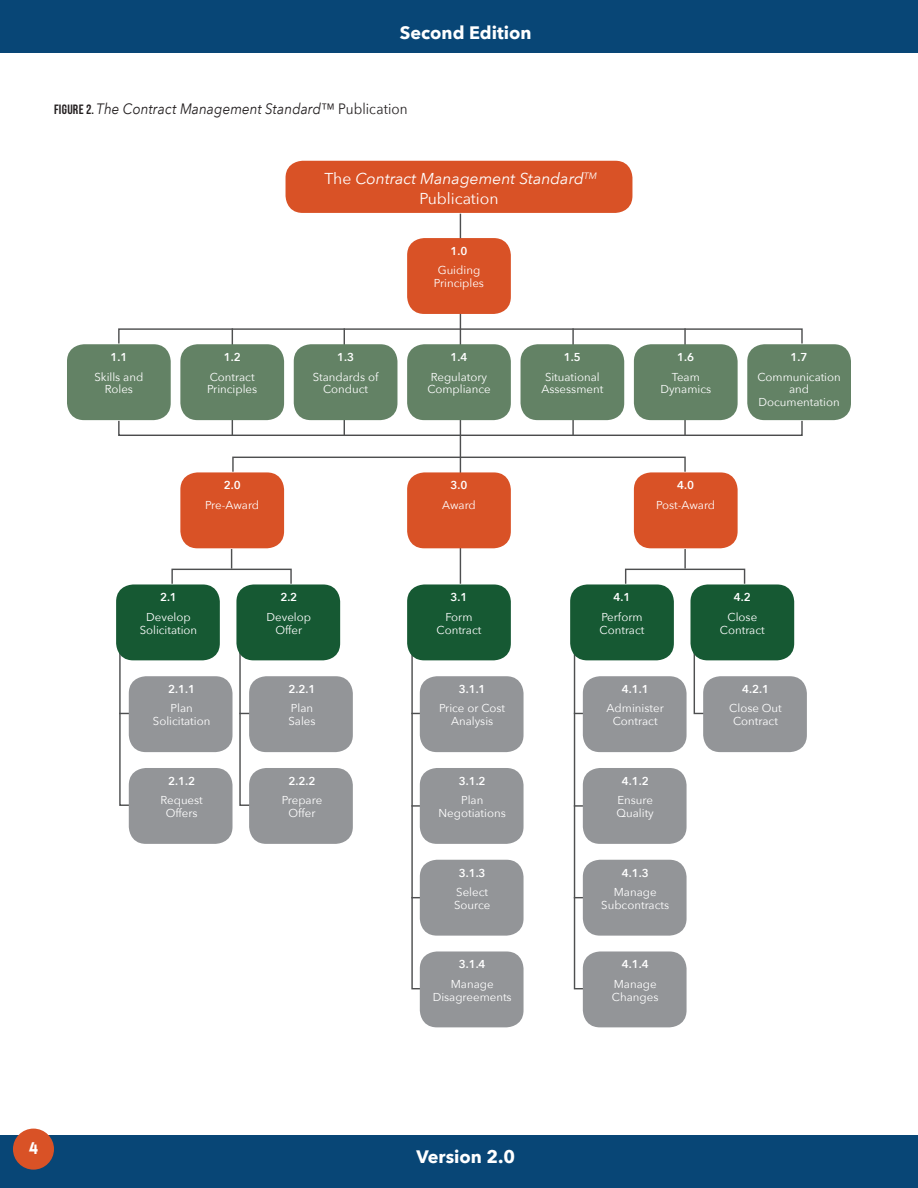
<style>
.page{position:relative;width:918px;height:1188px;background:#fff}
.page>*{position:absolute;margin:0;border:0;box-sizing:border-box;transform-origin:0 0}
.t1{font:700 18px "Avenir Next";color:#fff}
.t2{font:italic 15.75px/20.1px "Avenir Next";color:#fff;text-align:center}
.Text{font:italic 15px "Avenir Next";letter-spacing:.005em;color:#231f20;scale:.9 1}
.t3{font:15px "Lemon Milk";color:#fff;scale:.9 1}
.t4{font:11.4px/19.4px "Avenir Next";color:#fff;text-align:center}
.t5{font:600 11.4px/19.4px "Avenir Next";color:#fff}
.s1{font-family:"Bebas Neue";font-weight:700;font-style:normal;font-size:13.5px}
.s2{font-style:normal}
.s3{font-weight:600}
.s4{font-weight:400}
</style>
<div class="page">
<div style="left:0;top:0;width:918px;height:53px;background:#084676"></div>
<div style="left:0;top:1135px;width:918px;height:53px;background:#084676"></div>
<div style="left:13px;top:1129px;width:41px;height:41px;background:#d95226;border-radius:50%"></div>
<div style="left:625px;top:569px;width:120px;height:15px;border:1px solid #4e4f50"></div>
<hr style="left:684px;top:549px;width:2px;height:20px;background:#4e4f50">
<div style="left:171px;top:569px;width:121px;height:15px;border:1px solid #4e4f50"></div>
<svg style="left:231px;top:549px;width:1px;height:20px"></svg>
<div style="left:118px;top:328px;width:685px;height:16px;border:1px solid #4e4f50"></div>
<div style="left:118px;top:420px;width:685px;height:16px;border:1px solid #4b4c4d"></div>
<hr style="left:684px;top:328px;width:2px;height:108px;background:#4e4f50">
<hr style="left:344px;top:328px;width:1px;height:108px;background:#4e4f50">
<hr style="left:572px;top:328px;width:2px;height:108px;background:#4e4f50">
<hr style="left:232px;top:328px;width:1px;height:108px;background:#4e4f50">
<div style="left:232px;top:457px;width:454px;height:15px;border:1px solid #4e4f50"></div>
<hr style="left:460px;top:214px;width:1px;height:370px;background:#4e4f50">
<svg style="left:693px;top:653px;width:20px;height:62px"></svg>
<svg style="left:573px;top:653px;width:20px;height:337px"></svg>
<svg style="left:411px;top:654px;width:20px;height:336px"></svg>
<svg style="left:239px;top:653px;width:20px;height:153px"></svg>
<svg style="left:118px;top:652px;width:21px;height:155px"></svg>
<div style="left:286px;top:161px;width:346px;height:52px;background:#d95226;border-radius:17px"></div>
<div style="left:407px;top:238px;width:104px;height:76px;background:#d95226;border-radius:17px"></div>
<div style="left:407px;top:344px;width:104px;height:76px;background:#638265;border-radius:17px"></div>
<div style="left:407px;top:472px;width:104px;height:76px;background:#d95226;border-radius:17px"></div>
<div style="left:407px;top:584px;width:104px;height:76px;background:#165933;border-radius:17px"></div>
<div style="left:420px;top:676px;width:104px;height:76px;background:#939598;border-radius:17px"></div>
<div style="left:420px;top:768px;width:104px;height:76px;background:#939598;border-radius:17px"></div>
<div style="left:420px;top:860px;width:104px;height:76px;background:#939598;border-radius:17px"></div>
<div style="left:420px;top:951px;width:104px;height:76px;background:#939598;border-radius:17px"></div>
<div style="left:747px;top:344px;width:104px;height:76px;background:#638265;border-radius:17px"></div>
<div style="left:634px;top:344px;width:104px;height:76px;background:#638265;border-radius:17px"></div>
<div style="left:521px;top:344px;width:103px;height:76px;background:#638265;border-radius:17px"></div>
<div style="left:634px;top:472px;width:104px;height:76px;background:#d95226;border-radius:17px"></div>
<div style="left:690px;top:584px;width:104px;height:76px;background:#165933;border-radius:17px"></div>
<div style="left:703px;top:676px;width:104px;height:76px;background:#939598;border-radius:17px"></div>
<div style="left:570px;top:584px;width:104px;height:76px;background:#165933;border-radius:17px"></div>
<div style="left:583px;top:676px;width:104px;height:76px;background:#939598;border-radius:17px"></div>
<div style="left:583px;top:768px;width:104px;height:76px;background:#939598;border-radius:17px"></div>
<div style="left:583px;top:860px;width:104px;height:76px;background:#939598;border-radius:17px"></div>
<div style="left:583px;top:951px;width:104px;height:76px;background:#939598;border-radius:17px"></div>
<div style="left:294px;top:344px;width:103px;height:76px;background:#638265;border-radius:17px"></div>
<div style="left:180px;top:472px;width:104px;height:76px;background:#d95226;border-radius:17px"></div>
<div style="left:236px;top:584px;width:104px;height:76px;background:#165933;border-radius:17px"></div>
<div style="left:249px;top:676px;width:104px;height:76px;background:#939598;border-radius:17px"></div>
<div style="left:249px;top:768px;width:104px;height:76px;background:#939598;border-radius:17px"></div>
<div style="left:116px;top:584px;width:104px;height:76px;background:#165933;border-radius:17px"></div>
<div style="left:129px;top:676px;width:104px;height:76px;background:#939598;border-radius:17px"></div>
<div style="left:129px;top:768px;width:104px;height:76px;background:#939598;border-radius:17px"></div>
<div style="left:180px;top:344px;width:104px;height:76px;background:#638265;border-radius:17px"></div>
<div style="left:67px;top:344px;width:104px;height:76px;background:#638265;border-radius:17px"></div>
<h1 class="t1" style="left:400px;top:17px;width:133px">Second Edition</h1>
<p class="Text" style="left:54px;top:96px;width:395px"><span class="s1">FIGURE 2.</span> The Contract Management Standard<span class="s2">™ Publication</span></p>
<p class="t2" style="left:325px;top:168px;width:274px"><span class="s2">The</span> Contract Management Standard<sup>TM<br></sup><span class="s2">Publication</span></p>
<p class="t4" style="left:94px;top:347px;width:50px"><span class="s3">1.1<br></span>Skills and</p>
<p class="t4" style="left:105px;top:379px;width:30px">Roles</p>
<p class="t4" style="left:210px;top:347px;width:46px"><span class="s3">1.2<br></span>Contract</p>
<p class="t4" style="left:207px;top:379px;width:52px">Principles</p>
<p class="t4" style="left:313px;top:347px;width:67px"><span class="s3">1.3<br></span>Standards of</p>
<p class="t4" style="left:323px;top:379px;width:47px">Conduct</p>
<p class="t4" style="left:205px;top:475px;width:56px"><span class="s3">2.0<br></span>Pre-Award</p>
<p class="t4" style="left:146px;top:587px;width:46px"><span class="s3">2.1<br></span>Develop</p>
<p class="t4" style="left:140px;top:619px;width:59px">Solicitation</p>
<p class="t5" style="left:168px;top:679px;width:28px">2.1.1<br><span class="s4">Plan</span></p>
<p class="t4" style="left:153px;top:711px;width:59px">Solicitation</p>
<p class="t4" style="left:160px;top:771px;width:44px"><span class="s3">2.1.2<br></span>Request</p>
<p class="t4" style="left:166px;top:803px;width:34px">Offers</p>
<p class="t4" style="left:267px;top:587px;width:46px"><span class="s3">2.2<br></span>Develop</p>
<p class="t4" style="left:275px;top:619px;width:28px">Offer</p>
<p class="t5" style="left:289px;top:679px;width:28px">2.2.1<br><span class="s4">Plan</span></p>
<p class="t4" style="left:288px;top:711px;width:29px">Sales</p>
<p class="t4" style="left:282px;top:771px;width:42px"><span class="s3">2.2.2<br></span>Prepare</p>
<p class="t4" style="left:289px;top:803px;width:28px">Offer</p>
<p class="t4" style="left:438px;top:241px;width:44px"><span class="s3">1.0<br></span>Guiding</p>
<p class="t4" style="left:434px;top:273px;width:52px">Principles</p>
<p class="t4" style="left:431px;top:347px;width:58px"><span class="s3">1.4<br></span>Regulatory</p>
<p class="t4" style="left:427px;top:379px;width:65px">Compliance</p>
<p class="t4" style="left:442px;top:475px;width:35px"><span class="s3">3.0<br></span>Award</p>
<p class="t4" style="left:545px;top:347px;width:56px"><span class="s3">1.5<br></span>Situational</p>
<p class="t4" style="left:541px;top:379px;width:63px">Assessment</p>
<p class="t4" style="left:672px;top:347px;width:30px"><span class="s3">1.6<br></span>Team</p>
<p class="t4" style="left:660px;top:379px;width:52px">Dynamics</p>
<p class="t4" style="left:656px;top:475px;width:61px"><span class="s3">4.0<br></span>Post-Award</p>
<p class="t4" style="left:757px;top:347px;width:85px"><span class="s3">1.7<br></span>Communication</p>
<p class="t4" style="left:759px;top:382px;width:83px;line-height:12.9px">and<br>Documentation</p>
<p class="t4" style="left:445px;top:587px;width:29px"><span class="s3">3.1<br></span>Form</p>
<p class="t4" style="left:437px;top:619px;width:46px">Contract</p>
<p class="t4" style="left:439px;top:679px;width:68px"><span class="s3">3.1.1<br></span>Price or Cost</p>
<p class="t4" style="left:451px;top:711px;width:44px">Analysis</p>
<p class="t5" style="left:459px;top:771px;width:28px">3.1.2<br><span class="s4">Plan</span></p>
<p class="t4" style="left:439px;top:803px;width:69px">Negotiations</p>
<p class="t4" style="left:456px;top:863px;width:33px;text-align:left"><span class="s3">3.1.3<br></span>Select</p>
<p class="t4" style="left:454px;top:895px;width:38px">Source</p>
<p class="t4" style="left:451px;top:954px;width:44px"><span class="s3">3.1.4<br></span>Manage</p>
<p class="t4" style="left:433px;top:987px;width:81px">Disagreements</p>
<p class="t4" style="left:601px;top:587px;width:43px"><span class="s3">4.1<br></span>Perform</p>
<p class="t4" style="left:600px;top:619px;width:46px">Contract</p>
<p class="t4" style="left:607px;top:679px;width:59px"><span class="s3">4.1.1<br></span>Administer</p>
<p class="t4" style="left:613px;top:711px;width:46px">Contract</p>
<p class="t4" style="left:617px;top:771px;width:37px"><span class="s3">4.1.2<br></span>Ensure</p>
<p class="t4" style="left:617px;top:803px;width:39px">Quality</p>
<p class="t4" style="left:614px;top:863px;width:44px"><span class="s3">4.1.3<br></span>Manage</p>
<p class="t4" style="left:601px;top:895px;width:69px">Subcontracts</p>
<p class="t4" style="left:614px;top:954px;width:44px"><span class="s3">4.1.4<br></span>Manage</p>
<p class="t4" style="left:612px;top:987px;width:48px">Changes</p>
<p class="t4" style="left:727px;top:587px;width:31px"><span class="s3">4.2<br></span>Close</p>
<p class="t4" style="left:720px;top:619px;width:46px">Contract</p>
<p class="t4" style="left:729px;top:679px;width:54px"><span class="s3">4.2.1<br></span>Close Out</p>
<p class="t4" style="left:733px;top:711px;width:46px">Contract</p>
<h3 class="t3" style="left:29px;top:1138px;width:12px">4</h3>
<h1 class="t1" style="left:416px;top:1141px;width:100px">Version 2.0</h1>
</div>
